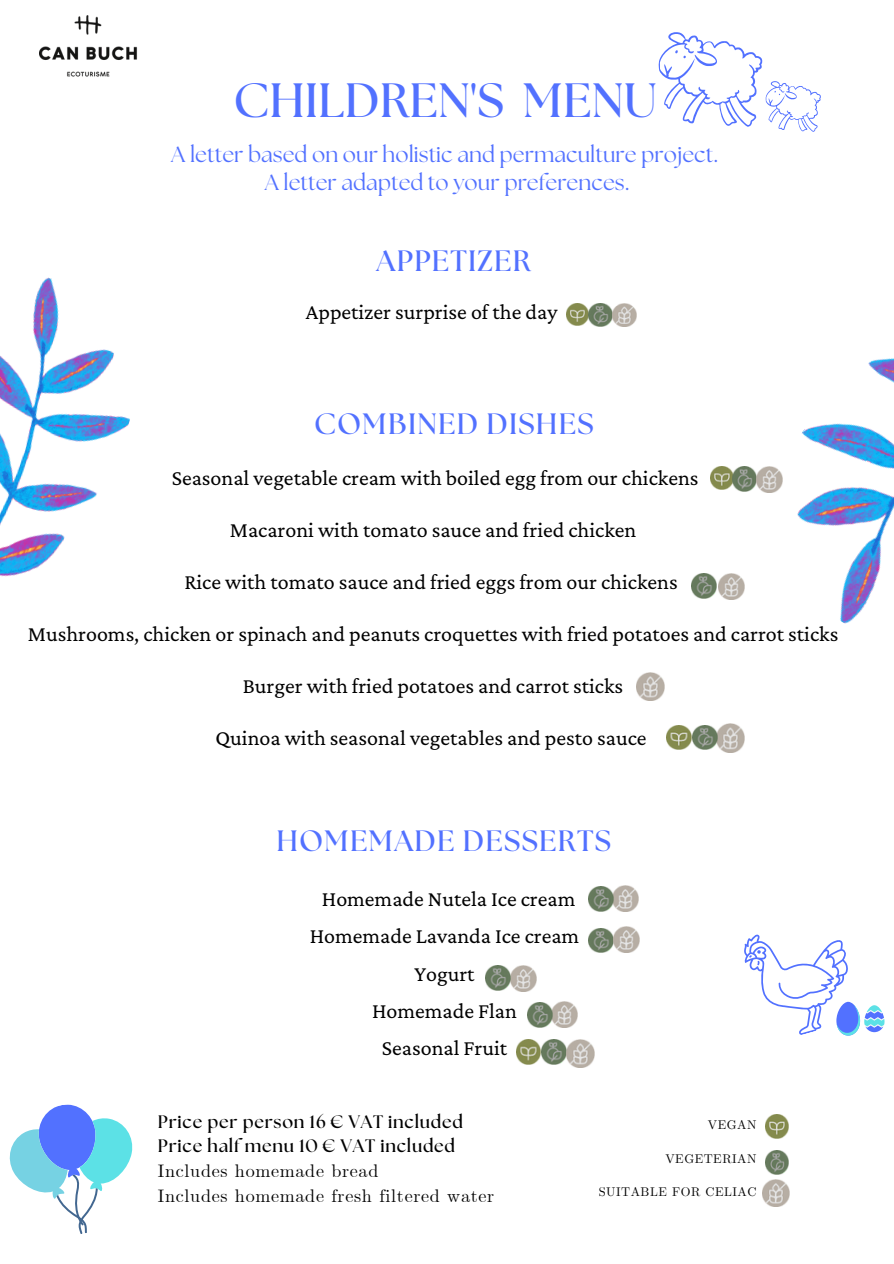
<style>
.page{position:relative;width:894px;height:1264px;background:#fff}
.page>*{position:absolute;margin:0;border:0;box-sizing:border-box;transform-origin:0 0}
.t1{font:700 48px "The Seasons";color:#5271ff}
.t2{font:700 29.4px "The Seasons";letter-spacing:.04em;color:#5271ff}
.t3{font:22.05px "Crimson Pro";color:#000}
.t4{font:22.05px "The Seasons";color:#5271ff}
.t5{font:700 18px "The Seasons";letter-spacing:.04em;color:#000}
.t6{font:18px "CMU Serif";letter-spacing:.04em;color:#000}
.t7{font:12.6px "CMU Serif";letter-spacing:.04em;color:#000}
</style>
<div class="page">
<img style="left:0;top:277px;width:130px;height:300px">
<img style="left:726px;top:358px;width:167px;height:266px">
<img style="left:40px;top:16px;width:98px;height:61px">
<img style="left:765px;top:1114px;width:23px;height:24px">
<img style="left:765px;top:1150px;width:23px;height:24px">
<img style="left:762px;top:1179px;width:27px;height:27px">
<img style="left:566px;top:303px;width:70px;height:24px">
<img style="left:516px;top:1039px;width:50px;height:24px">
<img style="left:588px;top:885px;width:50px;height:26px">
<img style="left:566px;top:1039px;width:28px;height:28px">
<svg style="left:9px;top:1104px;width:124px;height:130px"></svg>
<svg style="left:658px;top:32px;width:162px;height:100px"></svg>
<img style="left:588px;top:928px;width:25px;height:24px">
<img style="left:613px;top:926px;width:26px;height:26px">
<img style="left:485px;top:965px;width:51px;height:26px">
<img style="left:527px;top:1001px;width:50px;height:26px">
<svg style="left:744px;top:934px;width:140px;height:102px"></svg>
<img style="left:710px;top:466px;width:21px;height:23px">
<img style="left:731px;top:466px;width:51px;height:26px">
<img style="left:691px;top:573px;width:25px;height:25px">
<img style="left:718px;top:573px;width:25px;height:26px">
<img style="left:636px;top:672px;width:28px;height:28px">
<img style="left:666px;top:725px;width:50px;height:25px">
<img style="left:716px;top:724px;width:28px;height:28px">
<p class="t1" style="left:233px;top:79px;width:424px">CHILDREN'S MENU</p>
<p class="t4" style="left:171px;top:145px;width:548px">A letter based on our holistic and permaculture project.</p>
<p class="t4" style="left:264px;top:173px;width:366px">A letter adapted to your preferences.</p>
<p class="t2" style="left:376px;top:247px;width:156px">APPETIZER</p>
<p class="t3" style="left:306px;top:299px;width:253px">Appetizer surprise of the day</p>
<p class="t2" style="left:314px;top:411px;width:281px">COMBINED DISHES</p>
<p class="t3" style="left:172px;top:465px;width:528px">Seasonal vegetable cream with boiled egg from our chickens</p>
<p class="t3" style="left:230px;top:517px;width:408px">Macaroni with tomato sauce and fried chicken</p>
<p class="t3" style="left:184px;top:569px;width:494px">Rice with tomato sauce and fried eggs from our chickens</p>
<p class="t3" style="left:28px;top:621px;width:811px">Mushrooms, chicken or spinach and peanuts croquettes with fried potatoes and carrot sticks</p>
<p class="t3" style="left:243px;top:673px;width:382px">Burger with fried potatoes and carrot sticks</p>
<p class="t3" style="left:215px;top:724px;width:432px">Quinoa with seasonal vegetables and pesto sauce</p>
<p class="t2" style="left:276px;top:827px;width:336px">HOMEMADE DESSERTS</p>
<p class="t3" style="left:322px;top:886px;width:255px">Homemade Nutela Ice cream</p>
<p class="t3" style="left:309px;top:923px;width:271px">Homemade Lavanda Ice cream</p>
<p class="t3" style="left:414px;top:960px;width:61px">Yogurt</p>
<p class="t3" style="left:372px;top:997px;width:146px">Homemade Flan</p>
<p class="t3" style="left:382px;top:1035px;width:127px">Seasonal Fruit</p>
<p class="t5" style="left:158px;top:1113px;width:306px">Price per person 16 € VAT included</p>
<p class="t5" style="left:158px;top:1138px;width:298px">Price half menu 10 € VAT included</p>
<p class="t6" style="left:158px;top:1160px;width:222px">Includes homemade bread</p>
<p class="t6" style="left:158px;top:1185px;width:337px">Includes homemade fresh filtered water</p>
<p class="t7" style="left:707px;top:1117px;width:50px">VEGAN</p>
<p class="t7" style="left:665px;top:1150px;width:93px">VEGETERIAN</p>
<p class="t7" style="left:598px;top:1184px;width:159px">SUITABLE FOR CELIAC</p>
</div>
